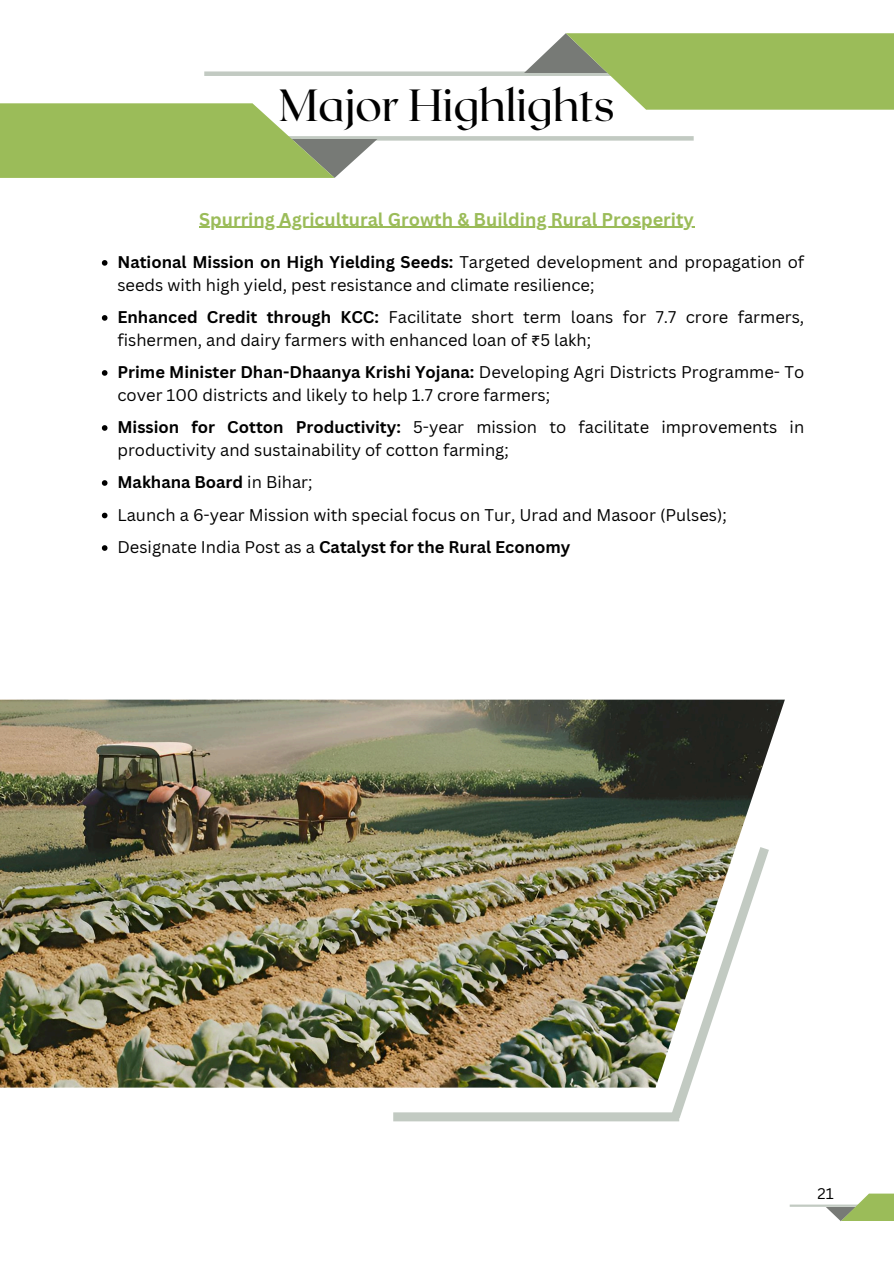
<style>
.page{position:relative;width:894px;height:1264px;background:#fff}
.page>*{position:absolute;margin:0;border:0;box-sizing:border-box;transform-origin:0 0}
.t1{font:45px "Roxborough CF";color:#000}
.t2{font:700 18px "Canva Sans";color:#9bbc59}
.t3{font:16.5px/22.5px "Canva Sans";color:#000}
.t4{font:700 16.5px "Canva Sans";color:#000}
.t5{font:15px "Canva Sans";color:#000}
.s1{font-weight:700}
.s2{font-family:"Noto Sans Gurmukhi"}
.s3{font-weight:400}
</style>
<div class="page">
<div style="left:204px;top:71px;width:416px;height:5px;background:#c2cac2"></div>
<svg style="left:523px;top:33px;width:370px;height:77px"></svg>
<div style="left:277px;top:136px;width:416px;height:5px;background:#c2cac2"></div>
<svg style="left:0;top:103px;width:377px;height:75px"></svg>
<hr style="left:789px;top:1204px;width:104px;height:2px;background:#c2cac2">
<svg style="left:825px;top:1206px;width:15px;height:15px"></svg>
<svg style="left:840px;top:1193px;width:53px;height:28px"></svg>
<img style="left:0;top:699px;width:784px;height:388px">
<hr style="left:199px;top:227px;width:495px;height:1px;background:#9bbc59">
<svg style="left:102px;top:260px;width:5px;height:6px"></svg>
<svg style="left:102px;top:315px;width:5px;height:6px"></svg>
<svg style="left:102px;top:370px;width:5px;height:6px"></svg>
<svg style="left:102px;top:425px;width:5px;height:6px"></svg>
<svg style="left:102px;top:480px;width:5px;height:6px"></svg>
<svg style="left:102px;top:512px;width:5px;height:6px"></svg>
<svg style="left:102px;top:545px;width:5px;height:6px"></svg>
<div style="left:393px;top:1112px;width:286px;height:9px;background:#c2cac2"></div>
<img style="left:663px;top:837px;width:112px;height:285px">
<p class="t1" style="left:279px;top:76px;width:337px">Major Highlights</p>
<p class="t2" style="left:199px;top:206px;width:496px">Spurring Agricultural Growth &amp; Building Rural Prosperity</p>
<h2 class="t3" style="left:117px;top:250px;width:688px"><span class="s1">National Mission on High Yielding Seeds:</span> Targeted development and propagation of seeds with high yield, pest resistance and climate resilience;</h2>
<p class="t3" style="left:117px;top:305px;width:688px"><span class="s1">Enhanced Credit through KCC:</span> Facilitate short term loans for 7.7 crore farmers, fishermen, and dairy farmers with enhanced loan of <span class="s2">₹</span>5 lakh;</p>
<p class="t3" style="left:117px;top:360px;width:688px"><span class="s1">Prime Minister Dhan-Dhaanya Krishi Yojana:</span> Developing Agri Districts Programme- To cover 100 districts and likely to help 1.7 crore farmers;</p>
<p class="t3" style="left:117px;top:415px;width:688px"><span class="s1">Mission for Cotton Productivity:</span> 5-year mission to facilitate improvements in productivity and sustainability of cotton farming;</p>
<p class="t4" style="left:117px;top:470px;width:196px">Makhana Board <span class="s3">in Bihar;</span></p>
<p class="t3" style="left:117px;top:503px;width:610px">Launch a 6-year Mission with special focus on Tur, Urad and Masoor (Pulses);</p>
<p class="t4" style="left:117px;top:535px;width:454px"><span class="s3">Designate India Post as a</span> Catalyst for the Rural Economy</p>
<p class="t5" style="left:817px;top:1183px;width:18px">21</p>
</div>
